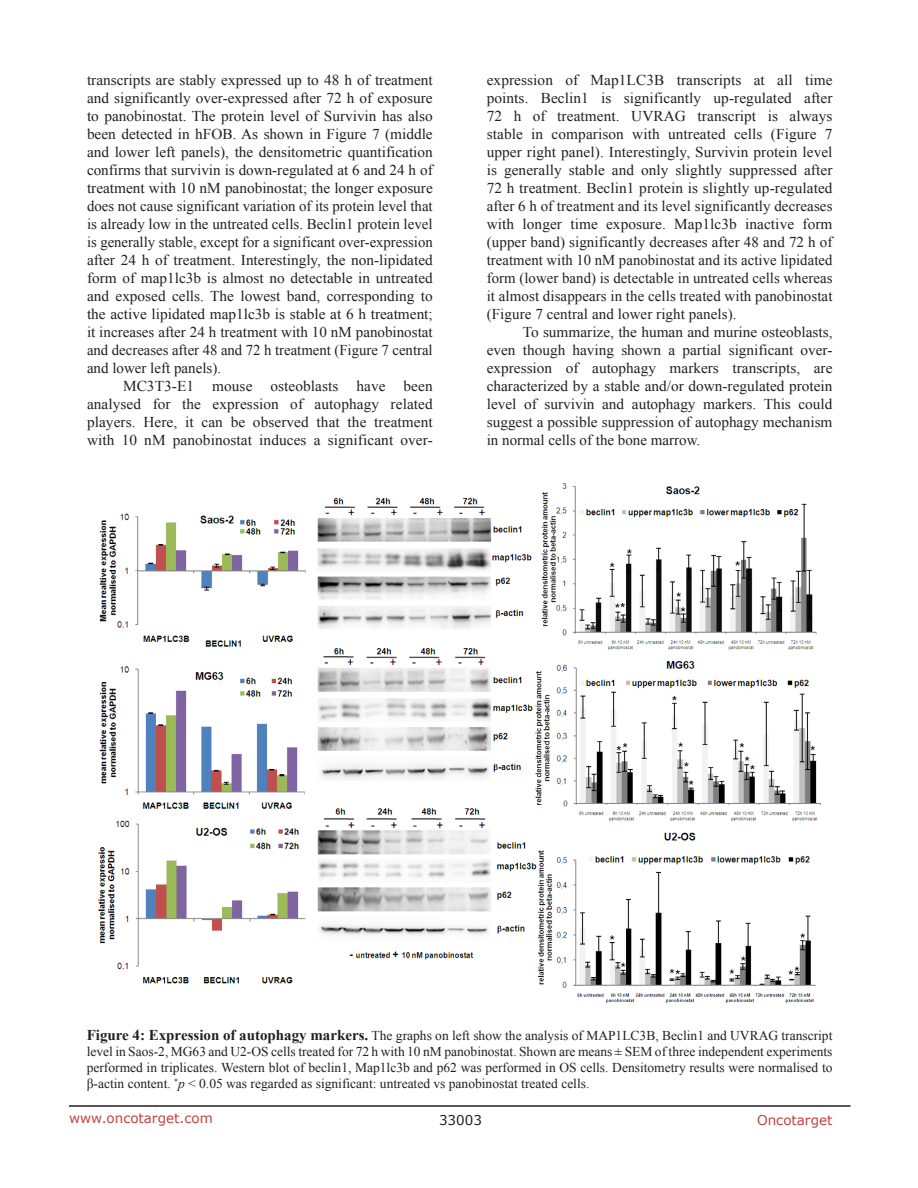
<style>
.page{position:relative;width:918px;height:1188px;background:#fff}
.page>*{position:absolute;margin:0;border:0;box-sizing:border-box;transform-origin:0 0}
.BodyText{font:15px/18px "Times New Roman";letter-spacing:.005em;color:#231f20;text-align:justify}
.Figuretrx{font:13.5px/16.2px "Times New Roman";color:#231f20;text-align:justify}
.t1{font:13.5px "Verdana";color:#c24141}
.t2{font:13.5px "Verdana";color:#231f20}
.s1{font-weight:700;font-size:15px}
.s2{font-style:italic}
</style>
<div class="page">
<hr style="left:69px;top:1105px;width:781px;height:2px;background:#231f20">
<img style="left:99px;top:484px;width:722px;height:518px">
<p class="BodyText" style="left:87px;top:71px;width:347px">transcripts are stably expressed up to 48 h of treatment and significantly over-expressed after 72 h of exposure to panobinostat. The protein level of Survivin has also been detected in hFOB. As shown in Figure 7 (middle and lower left panels), the densitometric quantification confirms that survivin is down-regulated at 6 and 24 h of treatment with 10 nM panobinostat; the longer exposure does not cause significant variation of its protein level that is already low in the untreated cells. Beclin1 protein level is generally stable, except for a significant over-expression after 24 h of treatment. Interestingly, the non-lipidated form of map1lc3b is almost no detectable in untreated and exposed cells. The lowest band, corresponding to the active lipidated map1lc3b is stable at 6 h treatment; it increases after 24 h treatment with 10 nM panobinostat and decreases after 48 and 72 h treatment (Figure 7 central and lower left panels).</p>
<p class="BodyText" style="left:87px;top:377px;width:347px;text-indent:36px">MC3T3-E1 mouse osteoblasts have been analysed for the expression of autophagy related players. Here, it can be observed that the treatment with 10 nM panobinostat induces a significant over-</p>
<p class="BodyText" style="left:487px;top:71px;width:347px">expression of Map1LC3B transcripts at all time points. Beclin1 is significantly up-regulated after 72 h of treatment. UVRAG transcript is always stable in comparison with untreated cells (Figure 7 upper right panel). Interestingly, Survivin protein level is generally stable and only slightly suppressed after 72 h treatment. Beclin1 protein is slightly up-regulated after 6 h of treatment and its level significantly decreases with longer time exposure. Map1lc3b inactive form (upper band) significantly decreases after 48 and 72 h of treatment with 10 nM panobinostat and its active lipidated form (lower band) is detectable in untreated cells whereas it almost disappears in the cells treated with panobinostat (Figure 7 central and lower right panels).</p>
<p class="BodyText" style="left:487px;top:323px;width:347px;text-indent:36px">To summarize, the human and murine osteoblasts, even though having shown a partial significant over&shy;expression of autophagy markers transcripts, are characterized by a stable and/or down-regulated protein level of survivin and autophagy markers. This could suggest a possible suppression of autophagy mechanism in normal cells of the bone marrow.</p>
<p class="Figuretrx" style="left:87px;top:1027px;width:747px"><span class="s1">Figure 4: Expression of autophagy markers.</span> The graphs on left show the analysis of MAP1LC3B, Beclin1 and UVRAG transcript level in Saos-2, MG63 and U2-OS cells treated for 72 h with 10 nM panobinostat. Shown are means ± SEM of three independent experiments performed in triplicates. Western blot of beclin1, Map1lc3b and p62 was performed in OS cells. Densitometry results were normalised to β-actin content. <sup>*</sup><span class="s2">p</span> &lt; 0.05 was regarded as significant: untreated vs panobinostat treated cells.</p>
<p class="t1" style="left:69px;top:1109px;width:145px">www.oncotarget.com</p>
<p class="t2" style="left:439px;top:1111px;width:44px">33003</p>
<p class="t1" style="left:757px;top:1111px;width:77px">Oncotarget</p>
</div>
